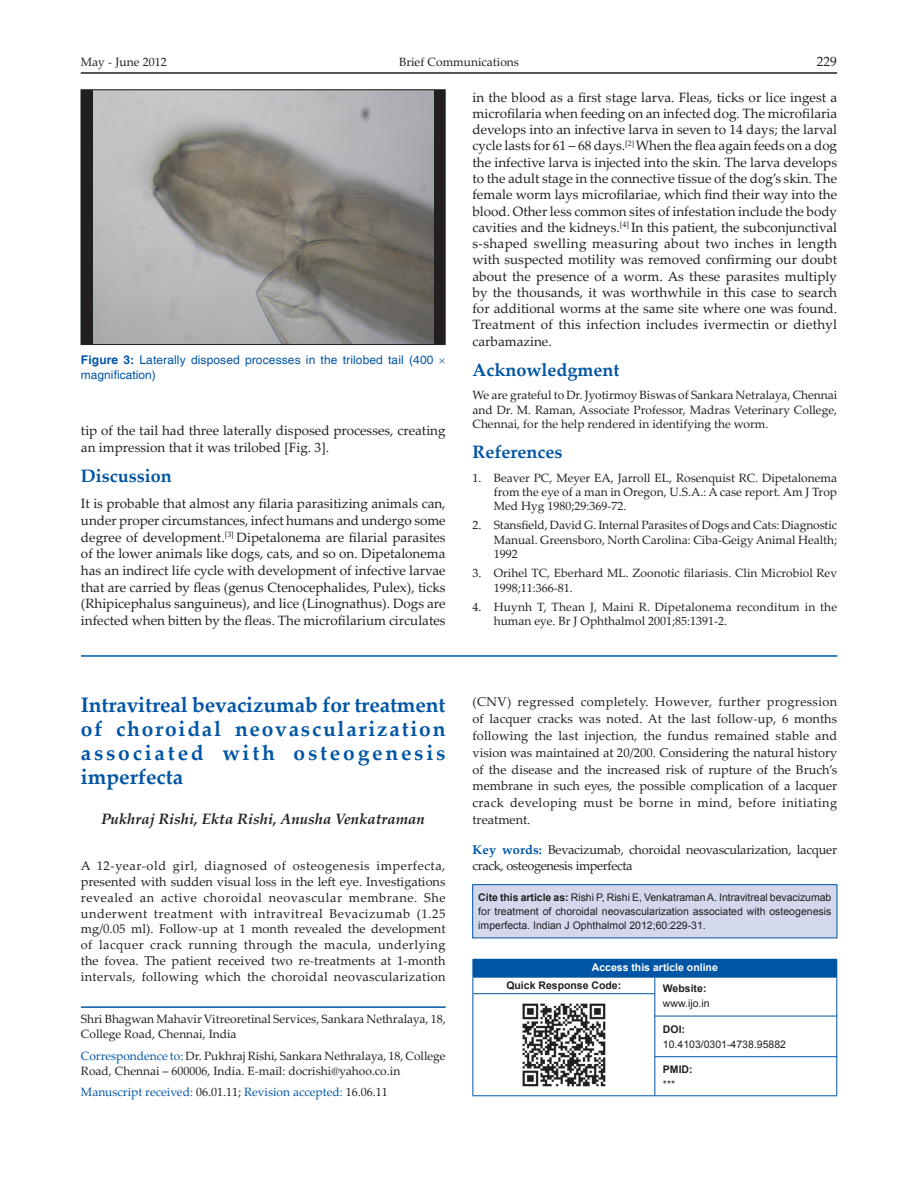
<style>
.page{position:relative;width:918px;height:1188px;background:#fff}
.page>*{position:absolute;margin:0;border:0;box-sizing:border-box;transform-origin:0 0}
.t1{font:700 21px/24px "Palatino Linotype";letter-spacing:.13em;color:#0155a5;text-align:justify}
.t2{font:700 18px "Palatino Linotype";color:#0155a5}
.t3{font:italic 700 15px "Palatino Linotype";color:#231f20}
.t4{font:13.5px/16.2px "Palatino Linotype";color:#231f20;text-align:justify}
.t5{font:12.75px/16.8px "Palatino Linotype";color:#231f20;text-align:justify}
.t6{font:12px/14.4px "Palatino Linotype";color:#231f20}
.t7{font:12px/15px "Helvetica";letter-spacing:.01em;color:#0155a5}
.t8{font:12px "Palatino Linotype";color:#0155a5}
.t9{font:10.5px/13.6px "Arial";color:#231f20;text-align:justify}
.t10{font:700 10.5px "Arial";color:#231f20}
.t11{font:700 10.5px "Arial";color:#fff}
.s1{font-weight:700}
.s2{color:#0155a5}
.s3{color:#231f20}
.s4{font-weight:700;color:#0155a5}
</style>
<div class="page">
<hr style="left:81px;top:72px;width:756px;height:2px;background:#231f20">
<hr style="left:81px;top:655px;width:756px;height:2px;background:#0155a5">
<hr style="left:81px;top:1006px;width:365px;height:2px;background:#0155a5">
<div style="left:473px;top:885px;width:364px;height:53px;background:#d3d8ec"></div>
<div style="left:472px;top:884px;width:365px;height:54px;border:1px solid #0155a5"></div>
<div style="left:473px;top:959px;width:364px;height:18px;background:#0155a5"></div>
<hr style="left:472px;top:959px;width:183px;height:1px;background:#0155a5">
<svg style="left:472px;top:960px;width:1px;height:17px"></svg>
<hr style="left:472px;top:977px;width:183px;height:1px;background:#0155a5">
<hr style="left:472px;top:978px;width:1px;height:117px;background:#0155a5">
<hr style="left:655px;top:977px;width:182px;height:1px;background:#0155a5">
<hr style="left:654px;top:978px;width:1px;height:117px;background:#0155a5">
<hr style="left:836px;top:978px;width:1px;height:117px;background:#0155a5">
<hr style="left:472px;top:1095px;width:365px;height:1px;background:#0155a5">
<hr style="left:473px;top:993px;width:182px;height:1px;background:#0155a5">
<img style="left:522px;top:1003px;width:84px;height:84px">
<hr style="left:655px;top:1016px;width:182px;height:1px;background:#0155a5">
<hr style="left:655px;top:1056px;width:182px;height:1px;background:#0155a5">
<div style="left:81px;top:90px;width:364px;height:255px;background:#231f20"></div>
<img style="left:93px;top:92px;width:340px;height:251px">
<div style="left:81px;top:90px;width:364px;height:255px;border:1px solid #231f20"></div>
<p class="t6" style="left:81px;top:56px;width:87px">May - June 2012</p>
<p class="t4" style="left:817px;top:55px;width:22px">229</p>
<p class="t6" style="left:399px;top:56px;width:121px">Brief Communications</p>
<p class="t7" style="left:81px;top:352px;width:354px"><span class="s1">Figure 3:</span> Laterally disposed processes in the trilobed tail (400 magnification)</p>
<p class="t4" style="left:81px;top:424px;width:366px;line-height:16.6px">tip of the tail had three laterally disposed processes, creating an impression that it was trilobed [Fig. 3].</p>
<h2 class="t2" style="left:81px;top:469px;width:92px">Discussion</h2>
<p class="t4" style="left:81px;top:497px;width:366px;line-height:16.6px">It is probable that almost any filaria parasitizing animals can, under proper circumstances, infect humans and undergo some degree of development.<sup>[3]</sup> Dipetalonema are filarial parasites of the lower animals like dogs, cats, and so on. Dipetalonema has an indirect life cycle with development of infective larvae that are carried by fleas (genus Ctenocephalides, Pulex), ticks (Rhipicephalus sanguineus), and lice (Linognathus). Dogs are infected when bitten by the fleas. The microfilarium circulates</p>
<p class="t4" style="left:472px;top:91px;width:366px">in the blood as a first stage larva. Fleas, ticks or lice ingest a microfilaria when feeding on an infected dog. The microfilaria develops into an infective larva in seven to 14 days; the larval cycle lasts for 61 – 68 days.<sup>[2]</sup> When the flea again feeds on a dog the infective larva is injected into the skin. The larva develops to the adult stage in the connective tissue of the dog’s skin. The female worm lays microfilariae, which find their way into the blood. Other less common sites of infestation include the body cavities and the kidneys.<sup>[4]</sup> In this patient, the subconjunctival s-shaped swelling measuring about two inches in length with suspected motility was removed confirming our doubt about the presence of a worm. As these parasites multiply by the thousands, it was worthwhile in this case to search for additional worms at the same site where one was found.<br>Treatment of this infection includes ivermectin or diethyl carbamazine.</p>
<h2 class="t2" style="left:472px;top:362px;width:148px">Acknowledgment</h2>
<p class="t6" style="left:472px;top:389px;width:366px;text-align:justify">We are grateful to Dr. Jyotirmoy Biswas of Sankara Netralaya, Chennai and Dr. M. Raman, Associate Professor, Madras Veterinary College, Chennai, for the help rendered in identifying the worm.</p>
<h2 class="t2" style="left:472px;top:445px;width:91px">References</h2>
<p class="t6" style="left:494px;top:472px;width:345px;text-align:justify;text-indent:-21px">1. Beaver PC, Meyer EA, Jarroll EL, Rosenquist RC. Dipetalonema from the eye of a man in Oregon, U.S.A.: A case report. Am J Trop Med Hyg 1980;29:369-72.</p>
<p class="t6" style="left:494px;top:520px;width:345px;text-align:justify;text-indent:-21px">2. Stansfield, David G. Internal Parasites of Dogs and Cats: Diagnostic Manual. Greensboro, North Carolina: Ciba-Geigy Animal Health; 1992</p>
<p class="t6" style="left:494px;top:567px;width:345px;text-indent:-21px">3. Orihel TC, Eberhard ML. Zoonotic filariasis. Clin Microbiol Rev<br>1998;11:366-81.</p>
<p class="t6" style="left:494px;top:601px;width:345px;text-indent:-21px">4. Huynh T, Thean J, Maini R. Dipetalonema reconditum in the human eye. Br J Ophthalmol 2001;85:1391-2.</p>
<h1 class="t1" style="left:81px;top:696px;width:366px">Intravitreal bevacizumab for treatment of choroidal neovascularization associated with osteogenesis imperfecta</h1>
<p class="t3" style="left:101px;top:813px;width:325px">Pukhraj Rishi, Ekta Rishi, Anusha Venkatraman</p>
<p class="t5" style="left:81px;top:860px;width:366px;line-height:15.8px">A 12-year-old girl, diagnosed of osteogenesis imperfecta, presented with sudden visual loss in the left eye. Investigations revealed an active choroidal neovascular membrane. She underwent treatment with intravitreal Bevacizumab (1.25 mg/0.05 ml). Follow-up at 1 month revealed the development of lacquer crack running through the macula, underlying the fovea. The patient received two re-treatments at 1-month intervals, following which the choroidal neovascularization</p>
<p class="t6" style="left:81px;top:1013px;width:366px;line-height:15px">Shri Bhagwan Mahavir Vitreoretinal Services, Sankara Nethralaya, 18,<br>College Road, Chennai, India</p>
<p class="t6" style="left:81px;top:1050px;width:366px;line-height:15px"><span class="s2">Correspondence to:</span> Dr. Pukhraj Rishi, Sankara Nethralaya, 18, College<br>Road, Chennai – 600006, India. E-mail: docrishi@yahoo.co.in</p>
<p class="t8" style="left:81px;top:1087px;width:308px">Manuscript received: <span class="s3">06.01.11;</span> Revision accepted: <span class="s3">16.06.11</span></p>
<p class="t5" style="left:472px;top:695px;width:366px">(CNV) regressed completely. However, further progression of lacquer cracks was noted. At the last follow-up, 6 months following the last injection, the fundus remained stable and vision was maintained at 20/200. Considering the natural history of the disease and the increased risk of rupture of the Bruch’s membrane in such eyes, the possible complication of a lacquer crack developing must be borne in mind, before initiating treatment.</p>
<p class="t5" style="left:472px;top:842px;width:366px"><span class="s4">Key words:</span> Bevacizumab, choroidal neovascularization, lacquer crack, osteogenesis imperfecta</p>
<p class="t9" style="left:478px;top:891px;width:355px"><span class="s1">Cite this article as:</span> Rishi P, Rishi E, Venkatraman A. Intravitreal bevacizumab for treatment of choroidal neovascularization associated with osteogenesis imperfecta. Indian J Ophthalmol 2012;60:229-31.</p>
<p class="t11" style="left:592px;top:962px;width:128px">Access this article online</p>
<p class="t10" style="left:506px;top:980px;width:116px">Quick Response Code:</p>
<p class="t10" style="left:663px;top:983px;width:45px">Website:</p>
<p class="t9" style="left:663px;top:997px;width:48px">www.ijo.in</p>
<p class="t10" style="left:663px;top:1023px;width:24px">DOI:</p>
<p class="t9" style="left:663px;top:1037px;width:125px">10.4103/0301-4738.95882</p>
<p class="t10" style="left:663px;top:1064px;width:31px">PMID:</p>
<p class="t9" style="left:663px;top:1078px;width:14px">***</p>
</div>
